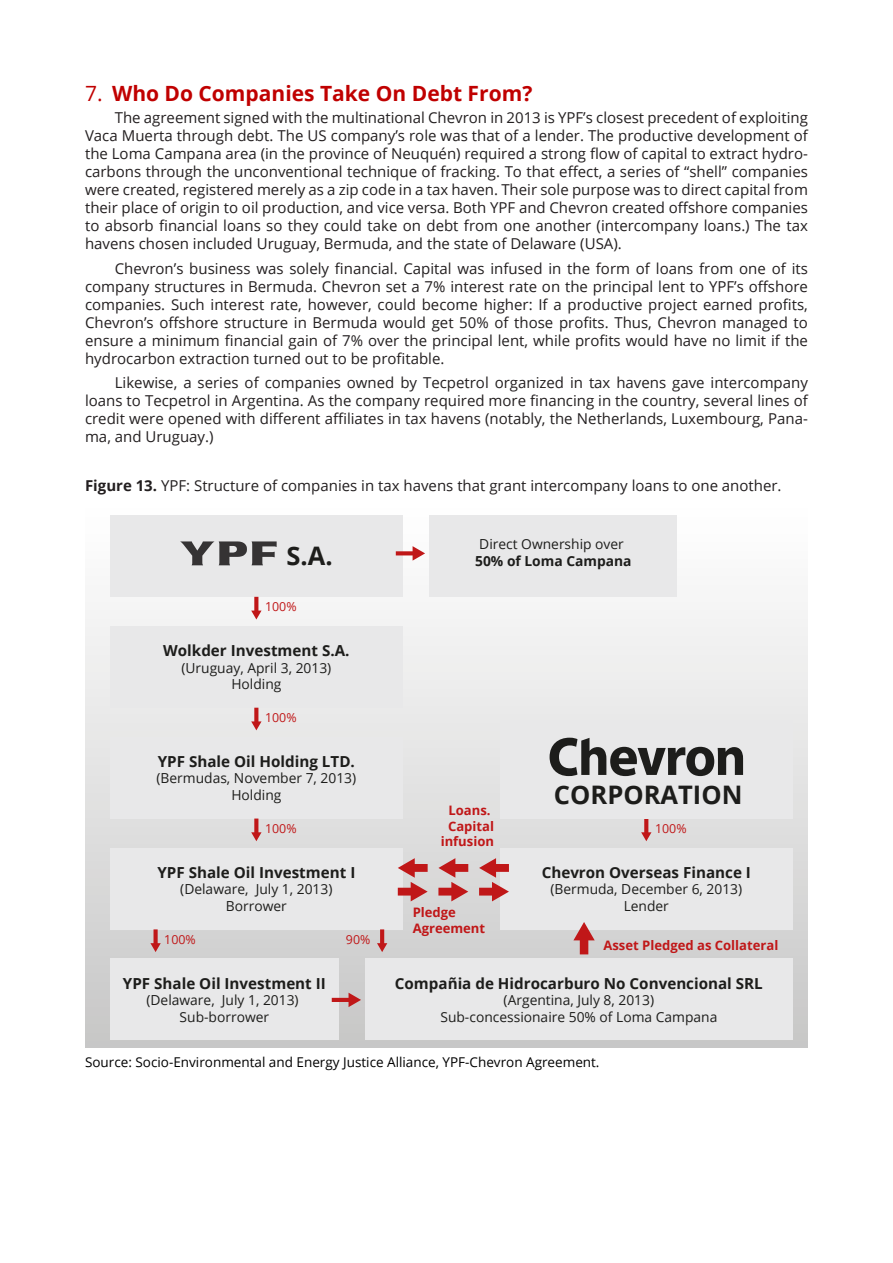
<style>
.page{position:relative;width:893px;height:1263px;background:#fff}
.page>*{position:absolute;margin:0;border:0;box-sizing:border-box;transform-origin:0 0}
.t1{font:700 25.5px "Open Sans";color:#1d1d1b}
.t2{font:700 21px "Open Sans";color:#c00000}
.t3{font:700 15.15px "Open Sans";color:#1d1d1b}
.t4{font:15px/18px "Open Sans";color:#231f20;text-align:justify}
.t5{font:13.8px/16.6px "Open Sans";color:#1d1d1b;text-align:center}
.t6{font:700 13.8px "Open Sans";color:#1d1d1b}
.t7{font:13.5px "Open Sans";color:#000}
.t8{font:700 13.05px/15.6px "Open Sans";color:#c01718}
.t9{font:12.45px "Open Sans";color:#c01718}
.s1{font-weight:400}
.s2{font-weight:700}
</style>
<div class="page">
<div style="left:85px;top:505px;width:723px;height:542px;background:linear-gradient(to bottom,#fff,#c8c8c7)"></div>
<div style="left:110px;top:515px;width:293px;height:82px;background:#e8e8e9"></div>
<div style="left:110px;top:626px;width:293px;height:82px;background:#e8e8e9"></div>
<div style="left:430px;top:515px;width:247px;height:82px;background:#e8e8e9"></div>
<svg style="left:254px;top:597px;width:4px;height:13px"></svg>
<svg style="left:251px;top:610px;width:11px;height:9px"></svg>
<svg style="left:396px;top:546px;width:29px;height:15px"></svg>
<svg style="left:180px;top:541px;width:97px;height:24px"></svg>
<div style="left:110px;top:737px;width:293px;height:81px;background:#e8e8e9"></div>
<svg style="left:254px;top:708px;width:4px;height:13px"></svg>
<svg style="left:251px;top:721px;width:11px;height:9px"></svg>
<div style="left:110px;top:848px;width:293px;height:81px;background:#e8e8e9"></div>
<div style="left:500px;top:848px;width:293px;height:81px;background:#e8e8e9"></div>
<svg style="left:254px;top:818px;width:4px;height:14px"></svg>
<svg style="left:251px;top:832px;width:11px;height:9px"></svg>
<svg style="left:641px;top:818px;width:10px;height:23px"></svg>
<div style="left:110px;top:958px;width:229px;height:82px;background:#e8e8e9"></div>
<div style="left:365px;top:958px;width:428px;height:82px;background:#e8e8e9"></div>
<svg style="left:154px;top:929px;width:4px;height:14px"></svg>
<svg style="left:150px;top:943px;width:11px;height:9px"></svg>
<svg style="left:377px;top:929px;width:10px;height:23px"></svg>
<svg style="left:332px;top:993px;width:29px;height:14px"></svg>
<div style="left:500px;top:720px;width:293px;height:98px;background:#e8e8e9"></div>
<svg style="left:550px;top:738px;width:193px;height:38px"></svg>
<svg style="left:573px;top:922px;width:22px;height:32px"></svg>
<svg style="left:479px;top:858px;width:30px;height:43px"></svg>
<svg style="left:438px;top:858px;width:30px;height:43px"></svg>
<svg style="left:398px;top:858px;width:30px;height:43px"></svg>
<h2 class="t2" style="left:85px;top:79px;width:449px"><span class="s1">7.</span> Who Do Companies Take On Debt From?</h2>
<p class="t4" style="left:85px;top:109px;width:724px;text-indent:30px">The agreement signed with the multinational Chevron in 2013 is YPF’s closest precedent of exploiting Vaca Muerta through debt. The US company’s role was that of a lender. The productive development of the Loma Campana area (in the province of Neuquén) required a strong flow of capital to extract hydro&shy;carbons through the unconventional technique of fracking. To that effect, a series of “shell” companies were created, registered merely as a zip code in a tax haven. Their sole purpose was to direct capital from their place of origin to oil production, and vice versa. Both YPF and Chevron created offshore companies to absorb financial loans so they could take on debt from one another (intercompany loans.) The tax havens chosen included Uruguay, Bermuda, and the state of Delaware (USA).</p>
<p class="t4" style="left:85px;top:259px;width:724px;text-indent:30px">Chevron’s business was solely financial. Capital was infused in the form of loans from one of its company structures in Bermuda. Chevron set a 7% interest rate on the principal lent to YPF’s offshore companies. Such interest rate, however, could become higher: If a productive project earned profits, Chevron’s offshore structure in Bermuda would get 50% of those profits. Thus, Chevron managed to ensure a minimum financial gain of 7% over the principal lent, while profits would have no limit if the hydrocarbon extraction turned out to be profitable.</p>
<p class="t4" style="left:85px;top:373px;width:724px;text-indent:30px">Likewise, a series of companies owned by Tecpetrol organized in tax havens gave intercompany loans to Tecpetrol in Argentina. As the company required more financing in the country, several lines of credit were opened with different affiliates in tax havens (notably, the Netherlands, Luxembourg, Pana&shy;ma, and Uruguay.)</p>
<p class="t4" style="left:85px;top:476px;width:698px"><span class="s2">Figure 13.</span> YPF: Structure of companies in tax havens that grant intercompany loans to one another.</p>
<p class="t5" style="left:479px;top:535px;width:146px">Direct Ownership over</p>
<h1 class="t1" style="left:286px;top:538px;width:48px">S.A.</h1>
<p class="t6" style="left:475px;top:551px;width:158px">50% of Loma Campana</p>
<p class="t9" style="left:265px;top:598px;width:33px">100%</p>
<p class="t3" style="left:163px;top:640px;width:188px">Wolkder Investment S.A.</p>
<p class="t5" style="left:181px;top:659px;width:151px">(Uruguay, April 3, 2013)<br>Holding</p>
<p class="t9" style="left:265px;top:709px;width:33px">100%</p>
<p class="t3" style="left:158px;top:751px;width:199px">YPF Shale Oil Holding LTD.</p>
<p class="t5" style="left:156px;top:770px;width:201px">(Bermudas, November 7, 2013)<br>Holding</p>
<p class="t9" style="left:265px;top:820px;width:33px">100%</p>
<p class="t9" style="left:655px;top:820px;width:33px">100%</p>
<p class="t3" style="left:157px;top:861px;width:199px">YPF Shale Oil Investment I</p>
<p class="t5" style="left:180px;top:881px;width:154px">(Delaware, July 1, 2013)<br>Borrower</p>
<h1 class="t1" style="left:554px;top:777px;width:190px">CORPORATION</h1>
<p class="t8" style="left:441px;top:802px;width:55px;text-align:center">Loans.<br>Capital infusion</p>
<p class="t3" style="left:542px;top:861px;width:211px">Chevron Overseas Finance I</p>
<p class="t5" style="left:550px;top:881px;width:193px">(Bermuda, December 6, 2013)<br>Lender</p>
<p class="t8" style="left:413px;top:904px;width:74px">Pledge<br>Agreement</p>
<p class="t9" style="left:164px;top:931px;width:33px">100%</p>
<p class="t9" style="left:346px;top:931px;width:26px">90%</p>
<p class="t3" style="left:123px;top:972px;width:205px">YPF Shale Oil Investment II</p>
<p class="t5" style="left:146px;top:991px;width:154px">(Delaware, July 1, 2013)<br>Sub-borrower</p>
<p class="t8" style="left:603px;top:937px;width:176px">Asset Pledged as Collateral</p>
<p class="t3" style="left:395px;top:972px;width:369px">Compañia de Hidrocarburo No Convencional SRL</p>
<p class="t5" style="left:440px;top:991px;width:278px">(Argentina, July 8, 2013)<br>Sub-concessionaire 50% of Loma Campana</p>
<p class="t7" style="left:85px;top:1053px;width:516px">Source: Socio-Environmental and Energy Justice Alliance, YPF-Chevron Agreement.</p>
</div>
